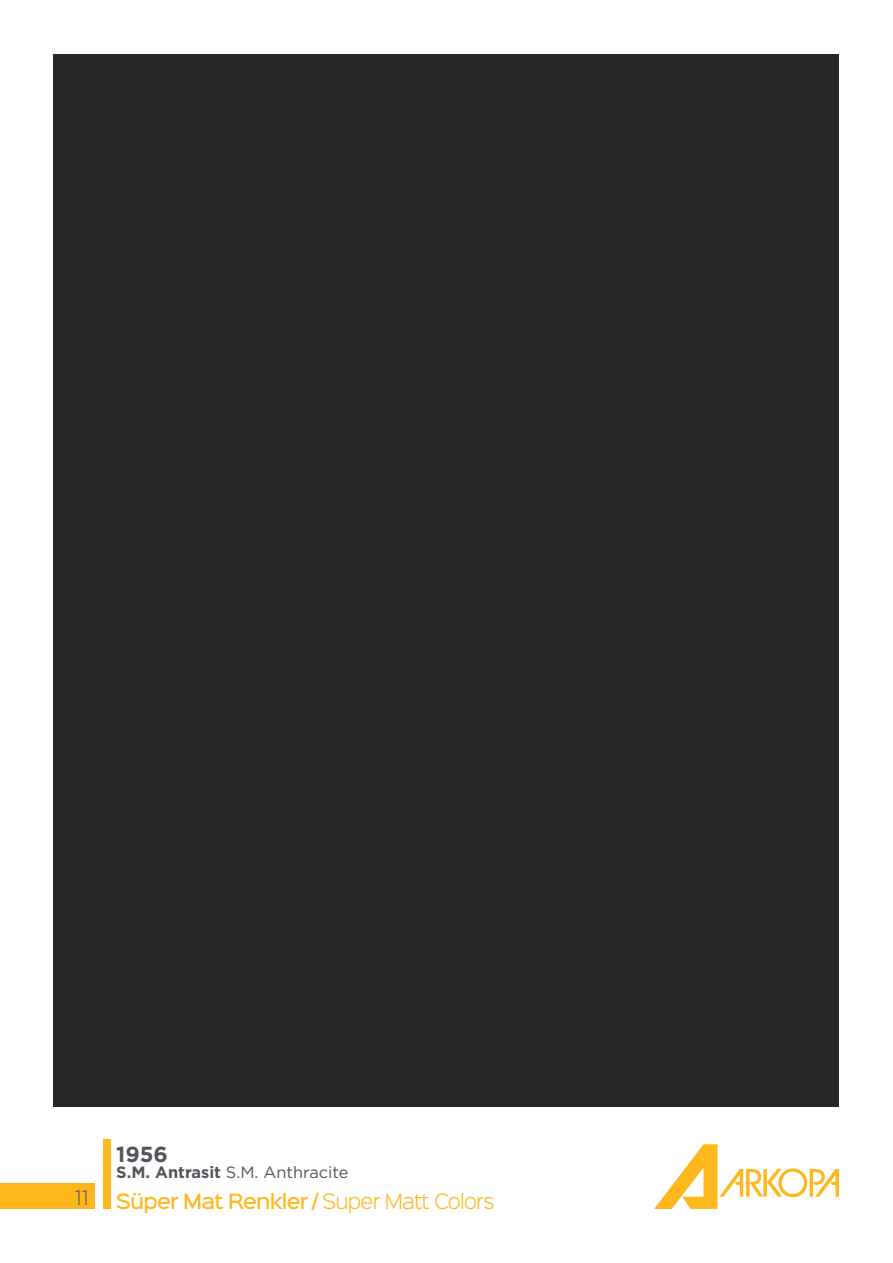
<style>
.page{position:relative;width:893px;height:1263px;background:#fff}
.page>*{position:absolute;margin:0;border:0;box-sizing:border-box;transform-origin:0 0}
.t1{font:700 21.75px "Gotham";color:#52555b}
.t2{font:300 21px "Gotham";color:#52555b}
.t3{font:500 19.05px "Sinkin Sans 500";letter-spacing:-.04em;color:#ffb71e}
.t4{font:16.35px "Gotham";color:#52555b}
.s1{font-weight:700}
.s2{font-family:"Sinkin Sans 300";font-weight:300}
</style>
<div class="page">
<div style="left:104px;top:1139px;width:7px;height:70px;background:#ffb71e"></div>
<div style="left:0;top:1184px;width:95px;height:25px;background:#ffb71e"></div>
<svg style="left:654px;top:1144px;width:185px;height:65px"></svg>
<div style="left:54px;top:54px;width:785px;height:1052px;background:#272729"></div>
<p class="t1" style="left:116px;top:1139px;width:53px">1956</p>
<p class="t4" style="left:116px;top:1162px;width:234px"><span class="s1">S.M. Antrasit</span> S.M. Anthracite</p>
<p class="t2" style="left:75px;top:1184px;width:16px">11</p>
<p class="t3" style="left:116px;top:1185px;width:380px">Süper Mat Renkler / <span class="s2">Super Matt Colors</span></p>
</div>
